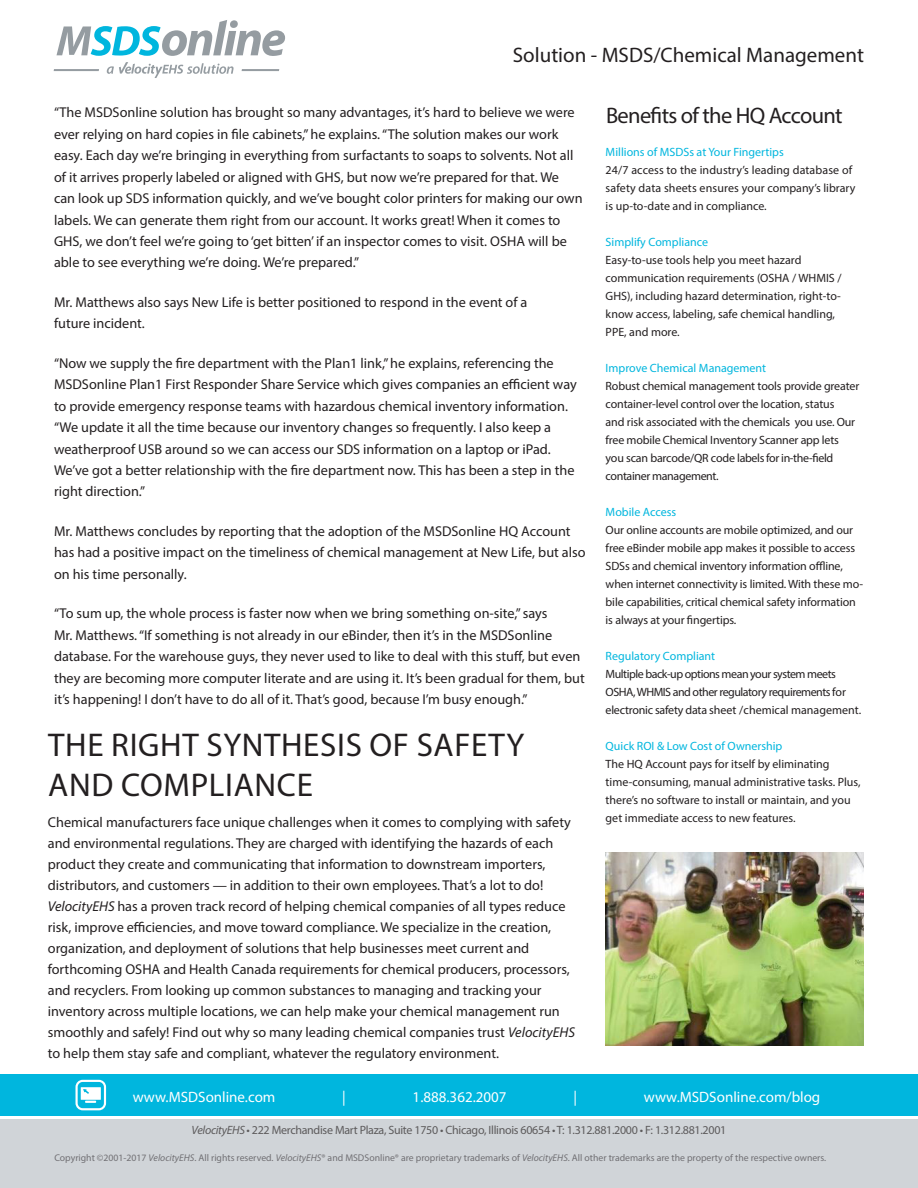
<style>
.page{position:relative;width:918px;height:1188px;background:#fff}
.page>*{position:absolute;margin:0;border:0;box-sizing:border-box;transform-origin:0 0}
.t1{font:33px/40.5px "Myriad Pro";letter-spacing:.02em;color:#231f20}
.t2{font:22.5px "Myriad Pro";letter-spacing:-.03em;color:#231f20}
.t3{font:21px "Myriad Pro";color:#231f20}
.t4{font:15px "Myriad Pro";color:#fff}
.t5{font:14.25px/21.5px "Myriad Pro";color:#231f20}
.t6{font:12px/18px "Myriad Pro";letter-spacing:-.01em;color:#231f20}
.t7{font:12px "Myriad Pro";color:#00b6de}
.t8{font:12px/18px "Myriad Pro";letter-spacing:-.04em;color:#231f20}
.t9{font:12px/18px "Myriad Pro";letter-spacing:.01em;color:#231f20}
.t10{font:12px "Myriad Pro";letter-spacing:-.025em;color:#5d5b5c}
.t11{font:12px "Myriad Pro";letter-spacing:-.03em;color:#231f20}
.t12{font:9.75px "Myriad Pro";color:#717074}
.s1{font-style:italic}
</style>
<div class="page">
<hr style="left:917px;top:94px;width:1px;height:196px;background:#f47b21">
<div style="left:0;top:1120px;width:918px;height:68px;background:#d0d4d8"></div>
<div style="left:0;top:1074px;width:918px;height:42px;background:#00b6de"></div>
<svg style="left:76px;top:1080px;width:30px;height:30px"></svg>
<svg style="left:57px;top:20px;width:228px;height:36px"></svg>
<svg style="left:107px;top:62px;width:127px;height:16px"></svg>
<hr style="left:242px;top:69px;width:37px;height:2px;background:#959ca1">
<hr style="left:54px;top:69px;width:45px;height:2px;background:#959ca1">
<img style="left:606px;top:853px;width:257px;height:193px">
<h3 class="t3" style="left:513px;top:42px;width:353px">Solution - MSDS/Chemical Management</h3>
<p class="t5" style="left:54px;top:102px;width:530px">“The MSDSonline solution has brought so many advantages, it’s hard to believe we were ever relying on hard copies in file cabinets,” he explains. “The solution makes our work easy. Each day we’re bringing in everything from surfactants to soaps to solvents. Not all of it arrives properly labeled or aligned with GHS, but now we’re prepared for that. We can look up SDS information quickly, and we’ve bought color printers for making our own labels. We can generate them right from our account. It works great! When it comes to GHS, we don’t feel we’re going to ‘get bitten’ if an inspector comes to visit. OSHA will be able to see everything we’re doing. We’re prepared.”</p>
<p class="t5" style="left:54px;top:291px;width:475px">Mr. Matthews also says New Life is better positioned to respond in the event of a future incident.</p>
<p class="t5" style="left:54px;top:352px;width:524px">“Now we supply the fire department with the Plan1 link,” he explains, referencing the MSDSonline Plan1 First Responder Share Service which gives companies an efficient way to provide emergency response teams with hazardous chemical inventory information. “We update it all the time because our inventory changes so frequently. I also keep a weatherproof USB around so we can access our SDS information on a laptop or iPad.<br>We’ve got a better relationship with the fire department now. This has been a step in the right direction.”</p>
<p class="t5" style="left:54px;top:520px;width:533px">Mr. Matthews concludes by reporting that the adoption of the MSDSonline HQ Account has had a positive impact on the timeliness of chemical management at New Life, but also on his time personally.</p>
<p class="t5" style="left:54px;top:603px;width:532px">“To sum up, the whole process is faster now when we bring something on-site,” says<br>Mr. Matthews. “If something is not already in our eBinder, then it’s in the MSDSonline database. For the warehouse guys, they never used to like to deal with this stuff, but even they are becoming more computer literate and are using it. It’s been gradual for them, but it’s happening! I don’t have to do all of it. That’s good, because I’m busy enough.”</p>
<p class="t1" style="left:48px;top:724px;width:478px">THE RIGHT SYNTHESIS OF SAFETY<br>AND COMPLIANCE</p>
<p class="t5" style="left:48px;top:811px;width:529px;line-height:21px">Chemical manufacturers face unique challenges when it comes to complying with safety and environmental regulations. They are charged with identifying the hazards of each product they create and communicating that information to downstream importers, distributors, and customers — in addition to their own employees. That’s a lot to do!<br><span class="s1">VelocityEHS</span> has a proven track record of helping chemical companies of all types reduce risk, improve efficiencies, and move toward compliance. We specialize in the creation, organization, and deployment of solutions that help businesses meet current and forthcoming OSHA and Health Canada requirements for chemical producers, processors, and recyclers. From looking up common substances to managing and tracking your inventory across multiple locations, we can help make your chemical management run smoothly and safely! Find out why so many leading chemical companies trust <span class="s1">VelocityEHS </span>to help them stay safe and compliant, whatever the regulatory environment.</p>
<p class="t2" style="left:606px;top:102px;width:238px">Benefits of the HQ Account</p>
<p class="t7" style="left:606px;top:144px;width:180px">Millions of MSDSs at Your Fingertips</p>
<p class="t9" style="left:606px;top:160px;width:251px">24/7 access to the industry’s leading database of safety data sheets ensures your company’s library is up-to-date and in compliance.</p>
<p class="t7" style="left:606px;top:234px;width:104px">Simplify Compliance</p>
<p class="t6" style="left:606px;top:250px;width:197px">Easy-to-use tools help you meet hazard</p>
<p class="t6" style="left:606px;top:268px;width:237px;text-align:justify">communication requirements (OSHA / WHMIS / GHS), including hazard determination, right-to&shy;know access, labeling, safe chemical handling,</p>
<p class="t6" style="left:606px;top:322px;width:76px">PPE, and more.</p>
<p class="t7" style="left:606px;top:360px;width:162px">Improve Chemical Management</p>
<p class="t6" style="left:606px;top:376px;width:255px">Robust chemical management tools provide greater container-level control over the location, status</p>
<p class="t6" style="left:606px;top:412px;width:251px">and risk associated with the chemicals you use. Our free mobile Chemical Inventory Scanner app lets</p>
<p class="t6" style="left:606px;top:448px;width:229px">you scan barcode/QR code labels for in-the-field</p>
<p class="t11" style="left:606px;top:468px;width:115px">container management.</p>
<p class="t7" style="left:606px;top:504px;width:72px">Mobile Access</p>
<p class="t6" style="left:606px;top:520px;width:259px">Our online accounts are mobile optimized, and our free eBinder mobile app makes it possible to access SDSs and chemical inventory information offline, when internet connectivity is limited. With these mo&shy;bile capabilities, critical chemical safety information is always at your fingertips.</p>
<p class="t7" style="left:606px;top:648px;width:111px">Regulatory Compliant</p>
<p class="t8" style="left:606px;top:664px;width:257px">Multiple back-up options mean your system meets<br>OSHA, WHMIS and other regulatory requirements for electronic safety data sheet /chemical management.</p>
<p class="t7" style="left:606px;top:738px;width:178px">Quick ROI &amp; Low Cost of Ownership</p>
<p class="t6" style="left:606px;top:754px;width:257px">The HQ Account pays for itself by eliminating time-consuming, manual administrative tasks. Plus, there’s no software to install or maintain, and you get immediate access to new features.</p>
<p class="t4" style="left:133px;top:1088px;width:144px">www.MSDSonline.com</p>
<p class="t4" style="left:342px;top:1088px;width:5px">|</p>
<p class="t4" style="left:413px;top:1088px;width:95px">1.888.362.2007</p>
<p class="t4" style="left:573px;top:1088px;width:5px">|</p>
<p class="t4" style="left:644px;top:1088px;width:178px">www.MSDSonline.com/blog</p>
<p class="t10" style="left:192px;top:1123px;width:536px"><span class="s1">VelocityEHS</span> • 222 Merchandise Mart Plaza, Suite 1750 • Chicago, Illinois 60654 • T: 1.312.881.2000 • F: 1.312.881.2001</p>
<p class="t12" style="left:54px;top:1152px;width:773px">Copyright ©2001-2017 <span class="s1">VelocityEHS</span>. All rights reserved. <span class="s1">VelocityEHS</span>® and MSDSonline® are proprietary trademarks of <span class="s1">VelocityEHS</span>. All other trademarks are the property of the respective owners.</p>
</div>
